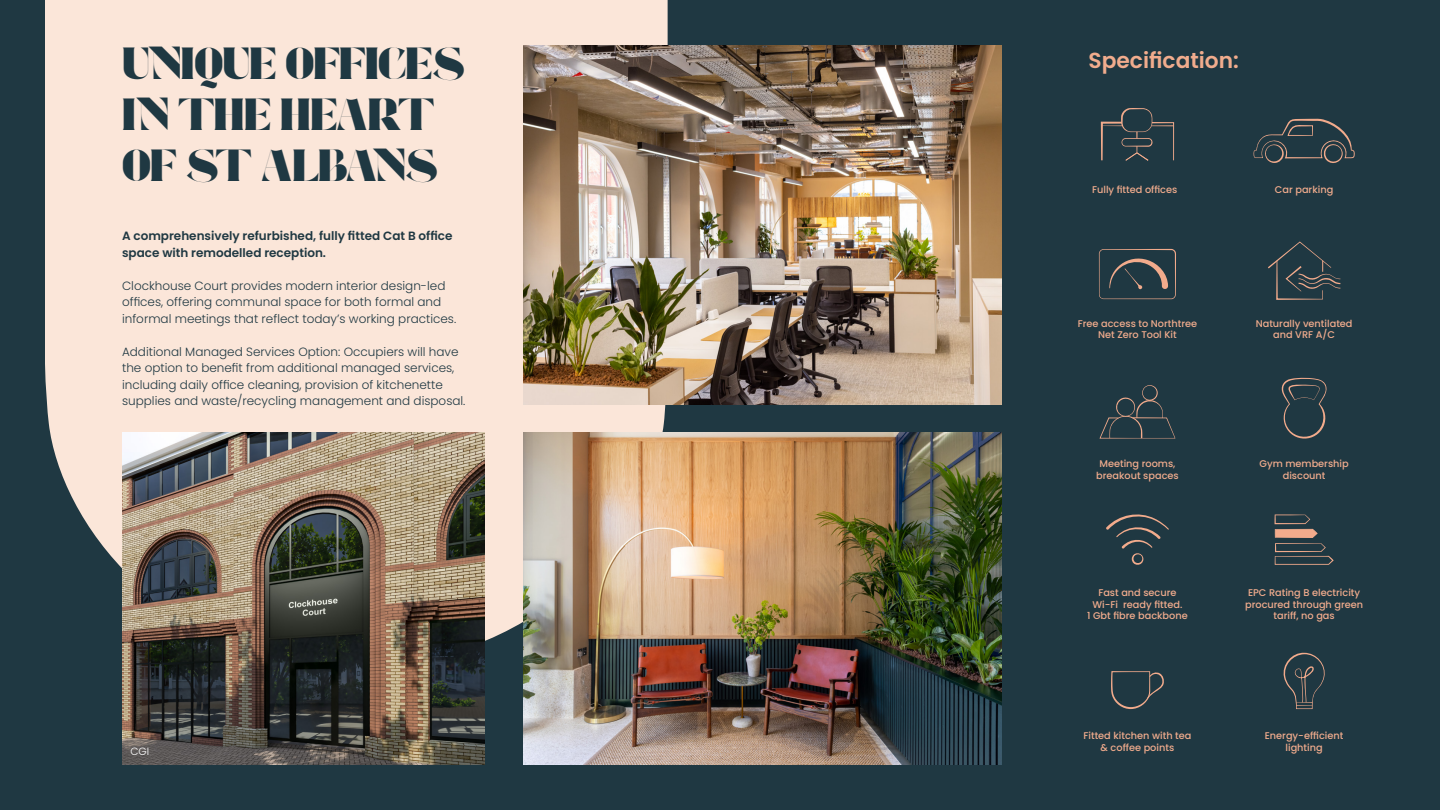
<style>
.page{position:relative;width:1440px;height:810px;background:#1f3842}
.page>*{position:absolute;margin:0;border:0;box-sizing:border-box;transform-origin:0 0}
.t1{font:45px/51px "Foda Display";letter-spacing:-.015em;color:#1f3842}
.t2{font:600 21.75px "Poppins";color:#f1ac8d}
.t3{font:300 12px/16.5px "Poppins";color:#1f3842}
.t4{font:600 12px/16.5px "Poppins";color:#1f3842}
.t5{font:300 10.5px "Poppins";color:#fff}
.t6{font:500 9.75px/11.7px "Poppins";color:#f1ac8d;text-align:center}
</style>
<div class="page">
<div style="left:45px;top:0;width:623px;height:667px;background:#fbe6d9"></div>
<img style="left:524px;top:45px;width:477px;height:360px">
<img style="left:122px;top:432px;width:362px;height:333px">
<img style="left:524px;top:432px;width:477px;height:333px">
<svg style="left:1111px;top:671px;width:53px;height:38px"></svg>
<svg style="left:1275px;top:514px;width:59px;height:51px"></svg>
<svg style="left:1283px;top:652px;width:42px;height:57px"></svg>
<svg style="left:1254px;top:119px;width:101px;height:44px"></svg>
<svg style="left:1281px;top:378px;width:46px;height:61px"></svg>
<svg style="left:1268px;top:242px;width:72px;height:58px"></svg>
<svg style="left:1101px;top:108px;width:73px;height:53px"></svg>
<svg style="left:1099px;top:385px;width:76px;height:54px"></svg>
<svg style="left:1106px;top:514px;width:63px;height:51px"></svg>
<svg style="left:1099px;top:249px;width:77px;height:50px"></svg>
<h1 class="t1" style="left:122px;top:38px;width:344px">UNIQUE OFFICES<br>IN THE HEART<br>OF ST ALBANS</h1>
<p class="t4" style="left:122px;top:228px;width:332px">A comprehensively refurbished, fully fitted Cat B office space with remodelled reception.</p>
<p class="t3" style="left:122px;top:277px;width:336px">Clockhouse Court provides modern interior design-led offices, offering communal space for both formal and informal meetings that reflect today’s working practices.</p>
<p class="t3" style="left:122px;top:343px;width:345px">Additional Managed Services Option: Occupiers will have the option to benefit from additional managed services, including daily office cleaning, provision of kitchenette supplies and waste/recycling management and disposal.</p>
<p class="t5" style="left:131px;top:745px;width:20px">CGI</p>
<h2 class="t2" style="left:1089px;top:48px;width:152px">Specification:</h2>
<p class="t6" style="left:1092px;top:184px;width:87px">Fully fitted offices</p>
<p class="t6" style="left:1275px;top:184px;width:60px">Car parking</p>
<p class="t6" style="left:1078px;top:318px;width:121px">Free access to Northtree<br>Net Zero Tool Kit</p>
<p class="t6" style="left:1096px;top:458px;width:84px">Meeting rooms, breakout spaces</p>
<p class="t6" style="left:1256px;top:317px;width:98px">Naturally ventilated and VRF A/C</p>
<p class="t6" style="left:1260px;top:458px;width:91px">Gym membership discount</p>
<p class="t6" style="left:1087px;top:587px;width:102px">Fast and secure<br>Wi-Fi ready fitted.<br>1 Gbt fibre backbone</p>
<p class="t6" style="left:1245px;top:587px;width:120px">EPC Rating B electricity procured through green tariff, no gas</p>
<p class="t6" style="left:1083px;top:730px;width:110px">Fitted kitchen with tea &amp; coffee points</p>
<p class="t6" style="left:1265px;top:730px;width:80px">Energy-efficient lighting</p>
</div>
